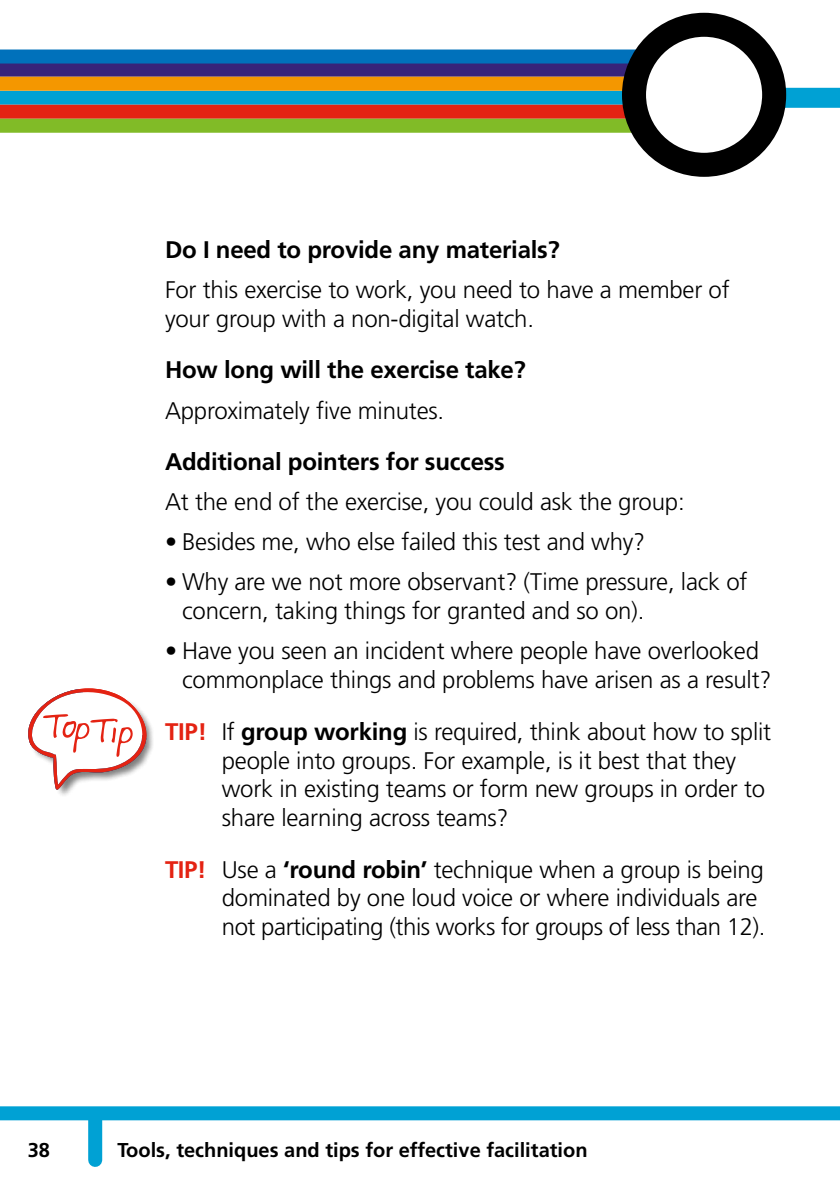
<style>
.page{position:relative;width:840px;height:1191px;background:#fff}
.page>*{position:absolute;margin:0;border:0;box-sizing:border-box;transform-origin:0 0}
.t1{font:300 24px/28.8px "Frutiger";letter-spacing:-.01em;color:#000}
.t2{font:700 24px "Frutiger";letter-spacing:-.01em;color:#000}
.t3{font:700 20px "Frutiger";color:#000}
.s1{font-weight:700;color:#e42313}
.s2{font-weight:700}
</style>
<div class="page">
<svg style="left:28px;top:688px;width:125px;height:102px"></svg>
<div style="left:88px;top:1116px;width:14px;height:44px;background:#00a1d4"></div>
<div style="left:0;top:1106px;width:839px;height:14px;background:#00a1d4"></div>
<div style="left:0;top:105px;width:679px;height:14px;background:#e42313"></div>
<div style="left:0;top:119px;width:679px;height:14px;background:#81bb27"></div>
<svg style="left:0;top:42px;width:657px;height:63px;background:#638591"></svg>
<svg style="left:693px;top:78px;width:146px;height:99px"></svg>
<svg style="left:633px;top:25px;width:140px;height:140px"></svg>
<div style="left:621px;top:13px;width:164px;height:164px;border:24px solid #000;border-radius:50%"></div>
<p class="t2" style="left:165px;top:235px;width:396px">Do I need to provide any materials?</p>
<p class="t1" style="left:165px;top:276px;width:565px">For this exercise to work, you need to have a member of your group with a non-digital watch.</p>
<p class="t2" style="left:165px;top:356px;width:362px">How long will the exercise take?</p>
<p class="t1" style="left:165px;top:396px;width:280px">Approximately five minutes.</p>
<p class="t2" style="left:165px;top:447px;width:341px">Additional pointers for success</p>
<p class="t1" style="left:165px;top:488px;width:521px">At the end of the exercise, you could ask the group:</p>
<p class="t1" style="left:165px;top:528px;width:481px">• Besides me, who else failed this test and why?</p>
<p class="t1" style="left:182px;top:568px;width:566px;text-indent:-17px">• Why are we not more observant? (Time pressure, lack of concern, taking things for granted and so on).</p>
<p class="t1" style="left:182px;top:637px;width:590px;text-indent:-17px">• Have you seen an incident where people have overlooked commonplace things and problems have arisen as a result?</p>
<p class="t1" style="left:222px;top:717px;width:550px;text-indent:-57px"><span class="s1">TIP!</span> If <span class="s2">group working</span> is required, think about how to split people into groups. For example, is it best that they work in existing teams or form new groups in order to share learning across teams?</p>
<p class="t1" style="left:222px;top:855px;width:545px;text-indent:-57px"><span class="s1">TIP!</span> Use a <span class="s2">‘round robin’</span> technique when a group is being dominated by one loud voice or where individuals are not participating (this works for groups of less than 12).</p>
<p class="t3" style="left:28px;top:1138px;width:24px">38</p>
<p class="t3" style="left:117px;top:1138px;width:471px">Tools, techniques and tips for effective facilitation</p>
</div>
